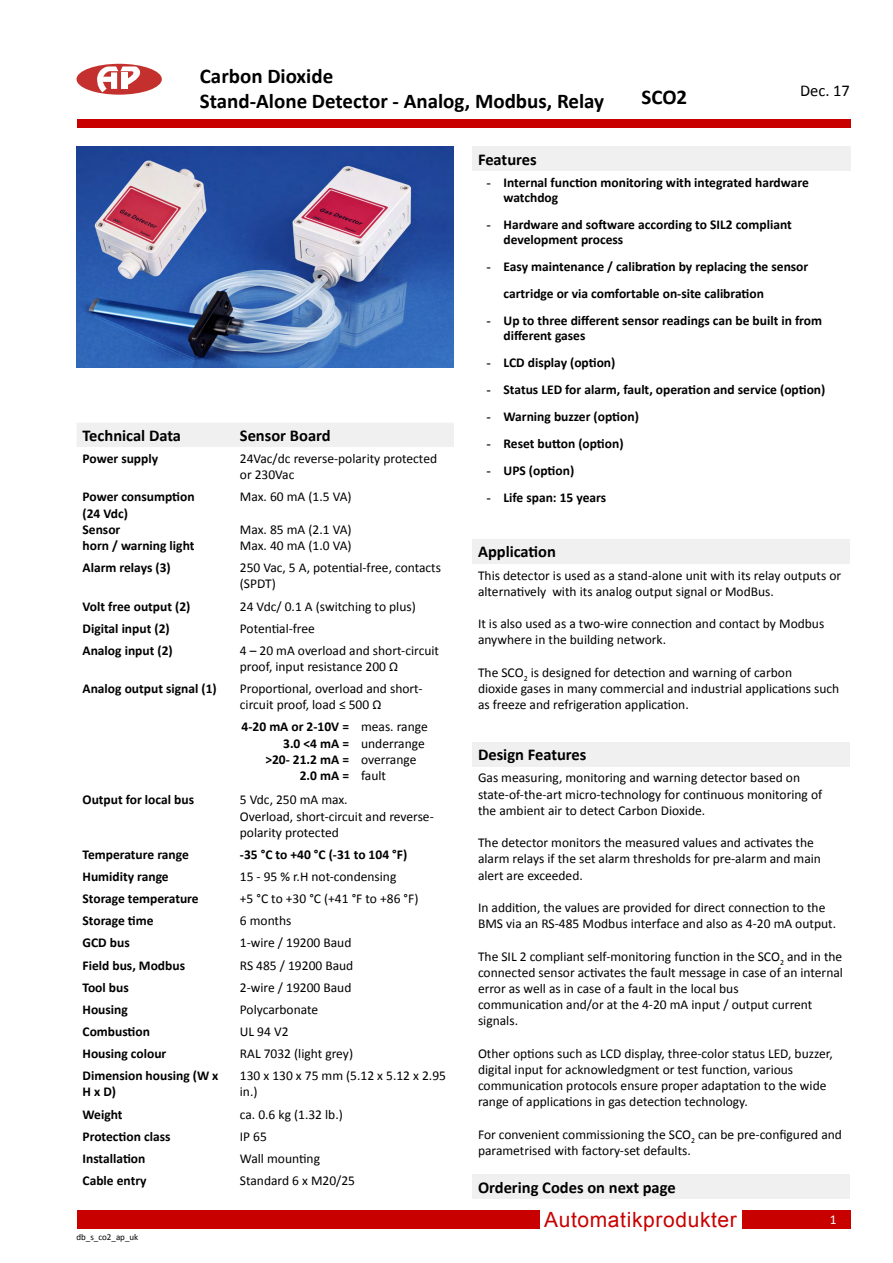
<style>
.page{position:relative;width:893px;height:1263px;background:#fff}
.page>*{position:absolute;margin:0;border:0;box-sizing:border-box;transform-origin:0 0}
.t1{font:700 21px/25.2px "Calibri";color:#000}
.t2{font:21px "Arial";letter-spacing:.03em;color:#c80000}
.t3{font:700 16.5px "Calibri";color:#000}
.t4{font:16.5px "Calibri";color:#000}
.t5{font:13.5px/16.2px "Calibri";color:#000}
.t6{font:700 13.5px/16.2px "Calibri";color:#000}
.t7{font:13.5px "Calibri";color:#fff}
.t8{font:9px "Calibri";color:#000}
.s1{font-family:"Times New Roman";font-weight:400}
</style>
<div class="page">
<div style="left:77px;top:119px;width:773px;height:8px;background:#c80000"></div>
<div style="left:77px;top:64px;width:85px;height:31px;background:#c4302d;border-radius:50%"></div>
<svg style="left:96px;top:66px;width:53px;height:26px"></svg>
<div style="left:77px;top:1210px;width:773px;height:19px;background:#c80000"></div>
<div style="left:540px;top:1208px;width:202px;height:22px;background:#fff"></div>
<div style="left:77px;top:423px;width:377px;height:24px;background:#f0f0f0"></div>
<div style="left:472px;top:539px;width:377px;height:24px;background:#f0f0f0"></div>
<div style="left:472px;top:1175px;width:377px;height:24px;background:#f0f0f0"></div>
<img style="left:77px;top:147px;width:376px;height:220px">
<div style="left:472px;top:742px;width:377px;height:24px;background:#f0f0f0"></div>
<div style="left:472px;top:147px;width:378px;height:24px;background:#f0f0f0"></div>
<h1 class="t1" style="left:200px;top:63px;width:406px">Carbon Dioxide<br>Stand-Alone Detector - Analog, Modbus, Relay</h1>
<h1 class="t1" style="left:642px;top:84px;width:47px">SCO2</h1>
<p class="t4" style="left:800px;top:80px;width:51px">Dec. 17</p>
<p class="t3" style="left:83px;top:425px;width:100px">Technical Data</p>
<p class="t3" style="left:240px;top:425px;width:92px">Sensor Board</p>
<p class="t6" style="left:83px;top:451px;width:77px">Power supply</p>
<p class="t5" style="left:240px;top:451px;width:199px">24Vac/dc reverse-polarity protected or 230Vac</p>
<p class="t6" style="left:83px;top:489px;width:114px">Power consumption (24 Vdc)<br>Sensor<br>horn / warning light</p>
<p class="t5" style="left:240px;top:489px;width:113px">Max. 60 mA (1.5 VA)</p>
<p class="t5" style="left:240px;top:521px;width:113px">Max. 85 mA (2.1 VA)<br>Max. 40 mA (1.0 VA)</p>
<p class="t6" style="left:83px;top:560px;width:90px">Alarm relays (3)</p>
<p class="t5" style="left:240px;top:560px;width:203px">250 Vac, 5 A, potential-free, contacts (SPDT)</p>
<p class="t6" style="left:83px;top:598px;width:109px">Volt free output (2)</p>
<p class="t5" style="left:240px;top:598px;width:177px">24 Vdc/ 0.1 A (switching to plus)</p>
<p class="t6" style="left:83px;top:620px;width:89px">Digital input (2)</p>
<p class="t5" style="left:240px;top:620px;width:77px">Potential-free</p>
<p class="t6" style="left:83px;top:642px;width:92px">Analog input (2)</p>
<p class="t5" style="left:240px;top:642px;width:201px">4 – 20 mA overload and short-circuit proof, input resistance 200 Ω</p>
<p class="t6" style="left:83px;top:680px;width:136px">Analog output signal (1)</p>
<p class="t5" style="left:240px;top:681px;width:184px">Proportional, overload and short&shy;circuit proof, load ≤ 500 Ω</p>
<p class="t6" style="left:242px;top:719px;width:109px;text-align:right">4-20 mA or 2-10V =<br>3.0 &lt;4 mA =<br>&gt;20- 21.2 mA =<br>2.0 mA =</p>
<p class="t5" style="left:361px;top:719px;width:68px">meas. range underrange overrange fault</p>
<p class="t6" style="left:83px;top:792px;width:113px">Output for local bus</p>
<p class="t5" style="left:240px;top:792px;width:195px">5 Vdc, 250 mA max.<br>Overload, short-circuit and reverse&shy;polarity protected</p>
<p class="t6" style="left:83px;top:846px;width:108px">Temperature range</p>
<p class="t6" style="left:240px;top:846px;width:169px">-35 °C to +40 °C (-31 to 104 °F)</p>
<p class="t6" style="left:83px;top:868px;width:88px">Humidity range</p>
<p class="t5" style="left:240px;top:868px;width:158px">15 - 95 % r.H not-condensing</p>
<p class="t6" style="left:83px;top:890px;width:118px">Storage temperature</p>
<p class="t5" style="left:240px;top:891px;width:180px">+5 °C to +30 °C (+41 °F to +86 °F)</p>
<p class="t6" style="left:83px;top:913px;width:73px">Storage time</p>
<p class="t5" style="left:240px;top:913px;width:53px">6 months</p>
<p class="t6" style="left:83px;top:935px;width:49px">GCD bus</p>
<p class="t5" style="left:240px;top:935px;width:113px">1-wire / 19200 Baud</p>
<p class="t6" style="left:83px;top:957px;width:104px">Field bus, Modbus</p>
<p class="t5" style="left:240px;top:957px;width:115px">RS 485 / 19200 Baud</p>
<p class="t6" style="left:83px;top:979px;width:48px">Tool bus</p>
<p class="t5" style="left:240px;top:979px;width:113px">2-wire / 19200 Baud</p>
<p class="t6" style="left:83px;top:1001px;width:47px">Housing</p>
<p class="t5" style="left:240px;top:1001px;width:80px">Polycarbonate</p>
<p class="t6" style="left:83px;top:1023px;width:69px">Combustion</p>
<p class="t5" style="left:240px;top:1023px;width:50px">UL 94 V2</p>
<p class="t6" style="left:83px;top:1045px;width:85px">Housing colour</p>
<p class="t5" style="left:240px;top:1045px;width:115px">RAL 7032 (light grey)</p>
<p class="t6" style="left:83px;top:1068px;width:137px">Dimension housing (W x<br>H x D)</p>
<p class="t5" style="left:240px;top:1068px;width:208px">130 x 130 x 75 mm (5.12 x 5.12 x 2.95 in.)</p>
<p class="t6" style="left:83px;top:1106px;width:42px">Weight</p>
<p class="t5" style="left:240px;top:1106px;width:104px">ca. 0.6 kg (1.32 lb.)</p>
<p class="t6" style="left:83px;top:1128px;width:89px">Protection class</p>
<p class="t5" style="left:240px;top:1128px;width:29px">IP 65</p>
<p class="t6" style="left:83px;top:1150px;width:64px">Installation</p>
<p class="t5" style="left:240px;top:1150px;width:82px">Wall mounting</p>
<p class="t6" style="left:83px;top:1172px;width:66px">Cable entry</p>
<p class="t5" style="left:240px;top:1172px;width:117px">Standard 6 x M20/25</p>
<p class="t8" style="left:77px;top:1231px;width:63px">db_s_co2_ap_uk</p>
<p class="t3" style="left:478px;top:149px;width:60px">Features</p>
<p class="t6" style="left:503px;top:175px;width:307px;line-height:15px;text-indent:-17px"><span class="s1">-</span> Internal function monitoring with integrated hardware watchdog</p>
<p class="t6" style="left:503px;top:217px;width:290px;line-height:15px;text-indent:-17px"><span class="s1">-</span> Hardware and software according to SIL2 compliant development process</p>
<p class="t6" style="left:503px;top:253px;width:306px;line-height:27px;text-indent:-17px"><span class="s1">-</span> Easy maintenance / calibration by replacing the sensor cartridge or via comfortable on-site calibration</p>
<p class="t6" style="left:503px;top:313px;width:320px;line-height:15px;text-indent:-17px"><span class="s1">-</span> Up to three different sensor readings can be built in from different gases</p>
<p class="t6" style="left:486px;top:355px;width:130px"><span class="s1">-</span> LCD display (option)</p>
<p class="t6" style="left:486px;top:382px;width:340px"><span class="s1">-</span> Status LED for alarm, fault, operation and service (option)</p>
<p class="t6" style="left:486px;top:409px;width:154px"><span class="s1">-</span> Warning buzzer (option)</p>
<p class="t6" style="left:486px;top:436px;width:139px"><span class="s1">-</span> Reset button (option)</p>
<p class="t6" style="left:486px;top:463px;width:89px"><span class="s1">-</span> UPS (option)</p>
<p class="t6" style="left:486px;top:490px;width:121px"><span class="s1">-</span> Life span: 15 years</p>
<p class="t3" style="left:478px;top:541px;width:80px">Application</p>
<p class="t5" style="left:478px;top:567px;width:365px">This detector is used as a stand-alone unit with its relay outputs or alternatively with its analog output signal or ModBus.</p>
<p class="t5" style="left:478px;top:616px;width:348px">It is also used as a two-wire connection and contact by Modbus anywhere in the building network.</p>
<p class="t5" style="left:478px;top:664px;width:363px">The SCO<sub>2</sub> is designed for detection and warning of carbon<br>dioxide gases in many commercial and industrial applications such as freeze and refrigeration application.</p>
<p class="t3" style="left:478px;top:744px;width:110px">Design Features</p>
<p class="t5" style="left:478px;top:770px;width:346px">Gas measuring, monitoring and warning detector based on state-of-the-art micro-technology for continuous monitoring of the ambient air to detect Carbon Dioxide.</p>
<p class="t5" style="left:478px;top:834px;width:344px">The detector monitors the measured values and activates the alarm relays if the set alarm thresholds for pre-alarm and main alert are exceeded.</p>
<p class="t5" style="left:478px;top:899px;width:360px">In addition, the values are provided for direct connection to the<br>BMS via an RS-485 Modbus interface and also as 4-20 mA output.</p>
<p class="t5" style="left:478px;top:948px;width:366px">The SIL 2 compliant self-monitoring function in the SCO<sub>2</sub> and in the connected sensor activates the fault message in case of an internal error as well as in case of a fault in the local bus<br>communication and/or at the 4-20 mA input / output current signals.</p>
<p class="t5" style="left:478px;top:1045px;width:356px">Other options such as LCD display, three-color status LED, buzzer, digital input for acknowledgment or test function, various communication protocols ensure proper adaptation to the wide range of applications in gas detection technology.</p>
<p class="t5" style="left:478px;top:1126px;width:366px">For convenient commissioning the SCO<sub>2</sub> can be pre-configured and parametrised with factory-set defaults.</p>
<p class="t3" style="left:478px;top:1177px;width:199px">Ordering Codes on next page</p>
<h1 class="t2" style="left:544px;top:1206px;width:194px">Automatikprodukter</h1>
<p class="t7" style="left:830px;top:1211px;width:8px">1</p>
</div>
